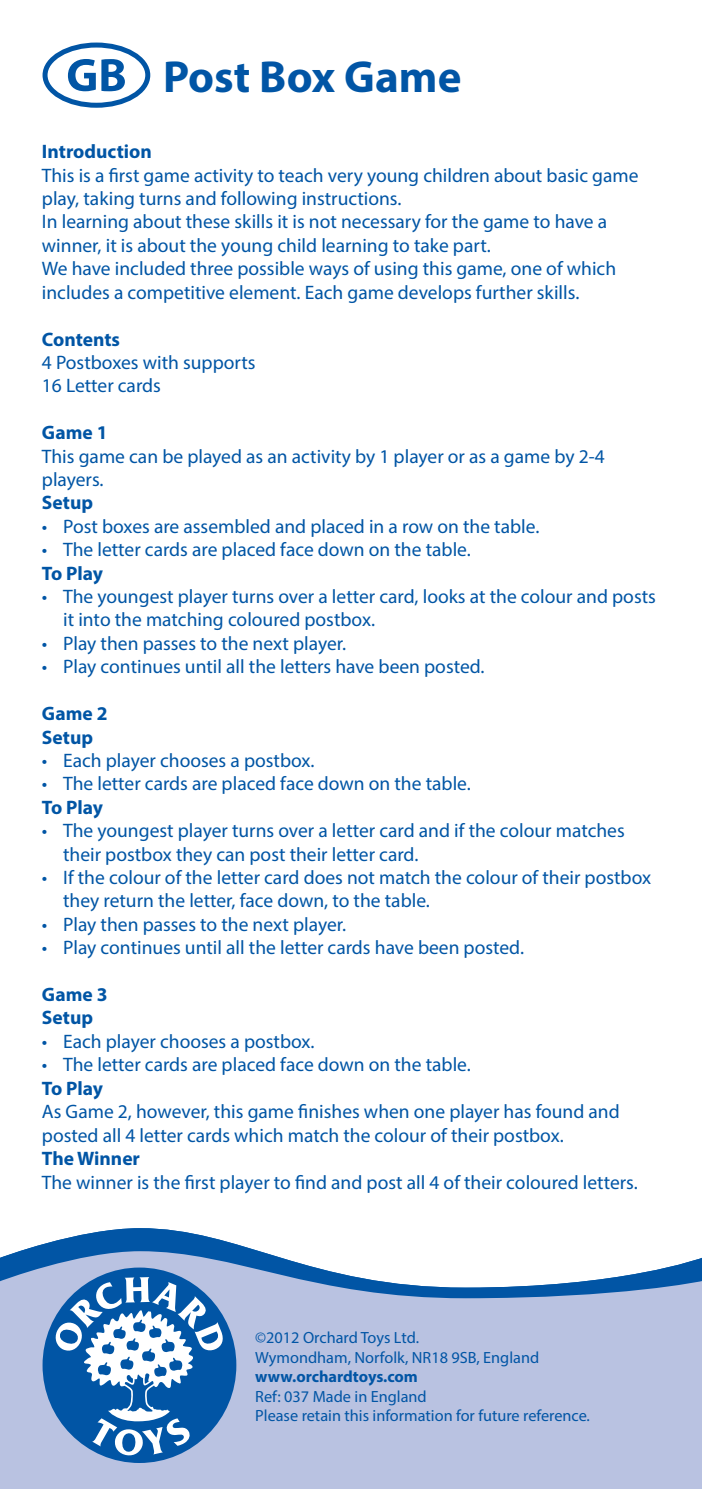
<style>
.page{position:relative;width:702px;height:1489px;background:#fff}
.page>*{position:absolute;margin:0;border:0;box-sizing:border-box;transform-origin:0 0}
.t1{font:700 45px "Myriad Pro";color:#0155a5}
.t2{font:19.5px/23.5px "Myriad Pro";color:#0155a5}
.t3{font:700 19.5px "Myriad Pro";color:#0155a5}
.t4{font:16.25px "Myriad Pro";color:#0155a5}
.t5{font:700 16.25px "Myriad Pro";color:#0155a5}
</style>
<div class="page">
<svg style="left:20px;top:1228px;width:239px;height:23px;fill:#0155a5"></svg>
<svg style="left:0;top:1251px;width:702px;height:237px;fill:#b9c2e1"></svg>
<div style="left:43px;top:1267px;width:193px;height:195px;background:#0155a5;border-radius:50%"></div>
<svg style="left:55px;top:1276px;width:170px;height:179px"></svg>
<div style="left:43px;top:43px;width:107px;height:65px;border:5px solid #0155a5;border-radius:50%"></div>
<svg style="left:68px;top:59px;width:57px;height:32px"></svg>
<p class="t1" style="left:163px;top:48px;width:300px">Post Box Game</p>
<p class="t3" style="left:42px;top:139px;width:111px">Introduction</p>
<p class="t2" style="left:42px;top:163px;width:598px">This is a first game activity to teach very young children about basic game play, taking turns and following instructions.</p>
<p class="t2" style="left:42px;top:210px;width:567px">In learning about these skills it is not necessary for the game to have a winner, it is about the young child learning to take part.</p>
<p class="t2" style="left:42px;top:257px;width:575px">We have included three possible ways of using this game, one of which includes a competitive element. Each game develops further skills.</p>
<p class="t3" style="left:42px;top:326px;width:80px">Contents</p>
<p class="t2" style="left:42px;top:350px;width:215px">4 Postboxes with supports</p>
<p class="t2" style="left:42px;top:374px;width:120px">16 Letter cards</p>
<p class="t3" style="left:42px;top:420px;width:67px">Game 1</p>
<p class="t2" style="left:42px;top:444px;width:564px">This game can be played as an activity by 1 player or as a game by 2-4 players.</p>
<p class="t3" style="left:42px;top:490px;width:53px">Setup</p>
<p class="t2" style="left:42px;top:514px;width:499px">• Post boxes are assembled and placed in a row on the table.</p>
<p class="t2" style="left:42px;top:537px;width:430px">• The letter cards are placed face down on the table.</p>
<p class="t3" style="left:42px;top:560px;width:63px">To Play</p>
<p class="t2" style="left:63px;top:584px;width:594px;text-indent:-21px">• The youngest player turns over a letter card, looks at the colour and posts it into the matching coloured postbox.</p>
<p class="t2" style="left:42px;top:631px;width:306px">• Play then passes to the next player.</p>
<p class="t2" style="left:42px;top:654px;width:444px">• Play continues until all the letters have been posted.</p>
<p class="t3" style="left:42px;top:700px;width:67px">Game 2</p>
<p class="t3" style="left:42px;top:724px;width:53px">Setup</p>
<p class="t2" style="left:42px;top:748px;width:274px">• Each player chooses a postbox.</p>
<p class="t2" style="left:42px;top:771px;width:430px">• The letter cards are placed face down on the table.</p>
<p class="t3" style="left:42px;top:794px;width:63px">To Play</p>
<p class="t2" style="left:63px;top:818px;width:563px;text-indent:-21px">• The youngest player turns over a letter card and if the colour matches their postbox they can post their letter card.</p>
<p class="t2" style="left:63px;top:865px;width:589px;text-indent:-21px">• If the colour of the letter card does not match the colour of their postbox they return the letter, face down, to the table.</p>
<p class="t2" style="left:42px;top:912px;width:306px">• Play then passes to the next player.</p>
<p class="t2" style="left:42px;top:935px;width:483px">• Play continues until all the letter cards have been posted.</p>
<p class="t3" style="left:42px;top:981px;width:67px">Game 3</p>
<p class="t3" style="left:42px;top:1005px;width:53px">Setup</p>
<p class="t2" style="left:42px;top:1029px;width:274px">• Each player chooses a postbox.</p>
<p class="t2" style="left:42px;top:1052px;width:430px">• The letter cards are placed face down on the table.</p>
<p class="t3" style="left:42px;top:1075px;width:63px">To Play</p>
<p class="t2" style="left:42px;top:1099px;width:579px">As Game 2, however, this game finishes when one player has found and posted all 4 letter cards which match the colour of their postbox.</p>
<p class="t3" style="left:42px;top:1145px;width:100px">The Winner</p>
<p class="t2" style="left:42px;top:1170px;width:597px">The winner is the first player to find and post all 4 of their coloured letters.</p>
<p class="t4" style="left:255px;top:1327px;width:165px">©2012 Orchard Toys Ltd.</p>
<p class="t4" style="left:255px;top:1347px;width:285px">Wymondham, Norfolk, NR18 9SB, England</p>
<p class="t5" style="left:255px;top:1366px;width:164px">www.orchardtoys.com</p>
<p class="t4" style="left:255px;top:1386px;width:173px">Ref: 037 Made in England</p>
<p class="t4" style="left:255px;top:1405px;width:336px">Please retain this information for future reference.</p>
</div>
